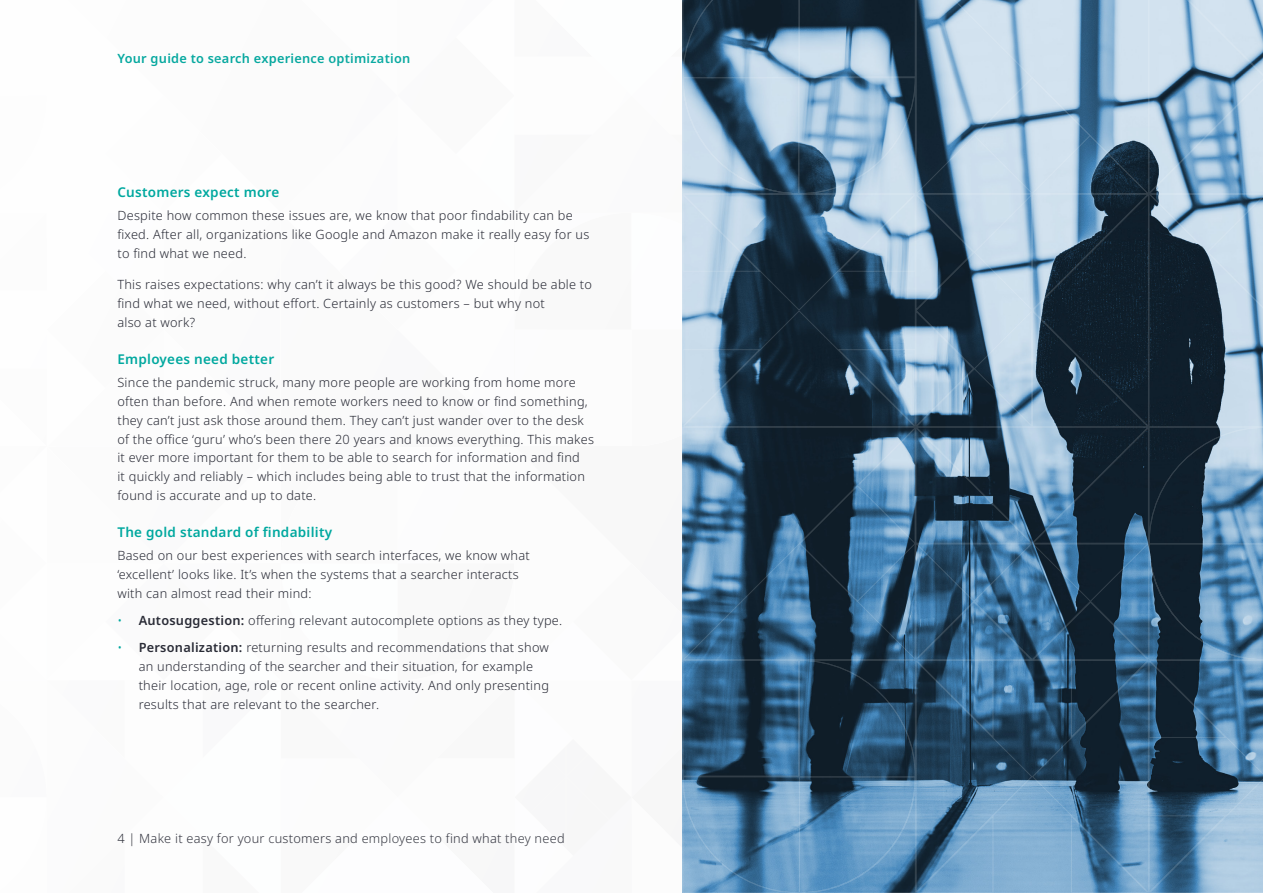
<style>
.page{position:relative;width:1263px;height:893px;background:#fff}
.page>*{position:absolute;margin:0;border:0;box-sizing:border-box;transform-origin:0 0}
.t1{font:600 13.5px "Noto Sans";letter-spacing:.02em;color:#00a89f}
.t2{font:300 12.75px/18.8px "Noto Sans";letter-spacing:.02em;color:#292b36}
.t3{font:600 12.75px "Noto Sans";letter-spacing:.02em;color:#00a89f}
.s1{color:#00a89f}
.s2{font-weight:600}
</style>
<div class="page">
<svg style="left:682px;top:0;width:581px;height:893px;background:#57768f"></svg>
<p class="t3" style="left:117px;top:49px;width:294px">Your guide to search experience optimization</p>
<p class="t1" style="left:117px;top:183px;width:163px">Customers expect more</p>
<p class="t2" style="left:117px;top:207px;width:473px">Despite how common these issues are, we know that poor findability can be fixed. After all, organizations like Google and Amazon make it really easy for us to find what we need.</p>
<p class="t2" style="left:117px;top:276px;width:476px">This raises expectations: why can’t it always be this good? We should be able to find what we need, without effort. Certainly as customers – but why not<br>also at work?</p>
<p class="t1" style="left:117px;top:350px;width:158px">Employees need better</p>
<p class="t2" style="left:117px;top:374px;width:478px">Since the pandemic struck, many more people are working from home more often than before. And when remote workers need to know or find something, they can’t just ask those around them. They can’t just wander over to the desk of the office ‘guru’ who’s been there 20 years and knows everything. This makes it ever more important for them to be able to search for information and find<br>it quickly and reliably – which includes being able to trust that the information found is accurate and up to date.</p>
<p class="t1" style="left:117px;top:523px;width:216px">The gold standard of findability</p>
<p class="t2" style="left:117px;top:547px;width:414px">Based on our best experiences with search interfaces, we know what ‘excellent’ looks like. It’s when the systems that a searcher interacts with can almost read their mind:</p>
<p class="t2" style="left:117px;top:611px;width:446px"><span class="s1">•</span> <span class="s2">Autosuggestion:</span> offering relevant autocomplete options as they type.</p>
<p class="t2" style="left:139px;top:639px;width:412px;text-indent:-21px"><span class="s1">•</span> <span class="s2">Personalization:</span> returning results and recommendations that show an understanding of the searcher and their situation, for example their location, age, role or recent online activity. And only presenting results that are relevant to the searcher.</p>
<p class="t2" style="left:117px;top:829px;width:449px">4 | Make it easy for your customers and employees to find what they need</p>
</div>
